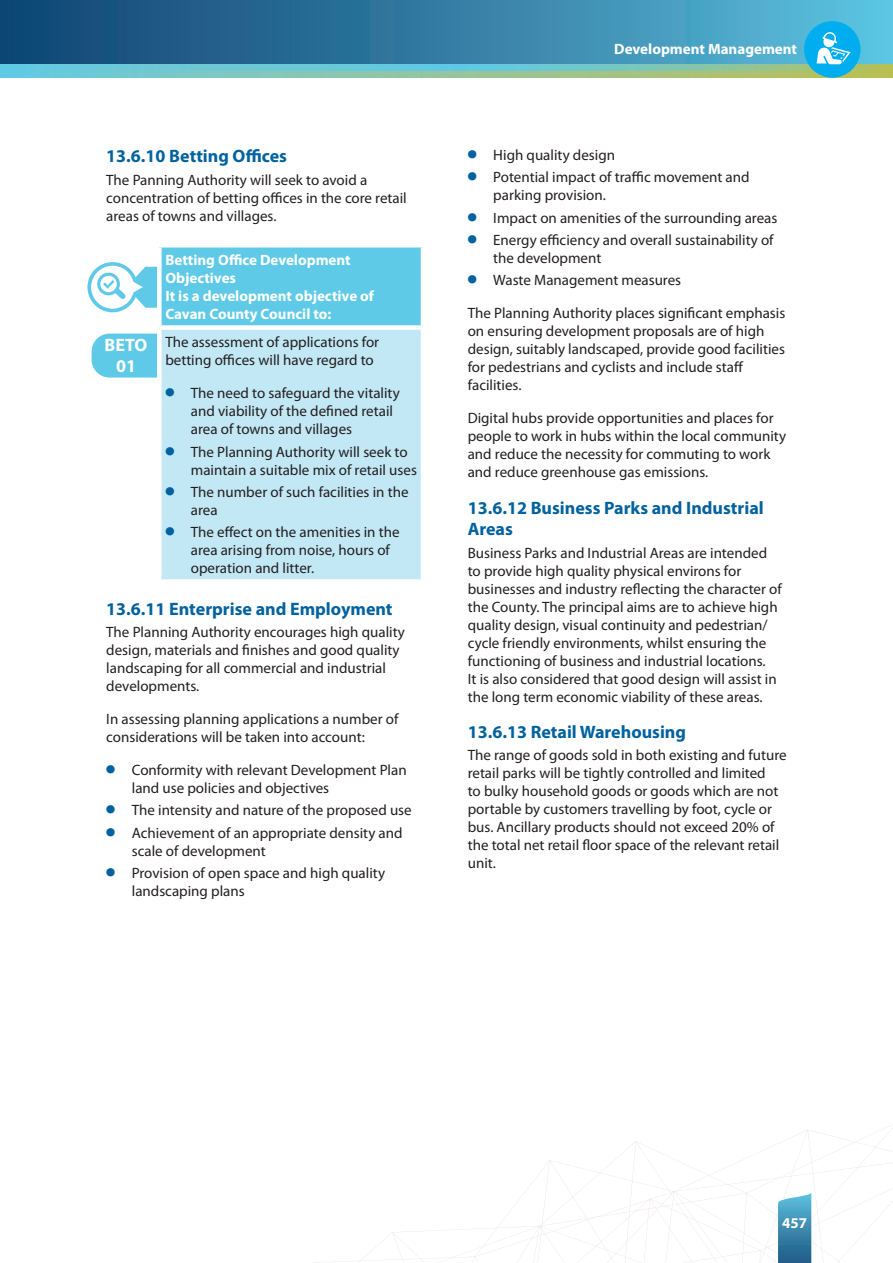
<style>
.page{position:relative;width:893px;height:1263px;background:#fff}
.page>*{position:absolute;margin:0;border:0;box-sizing:border-box;transform-origin:0 0}
.t1{font:700 18px/21.6px "Myriad Pro";color:#00629e}
.t2{font:700 18px/21.6px "Myriad Pro";color:#fff;text-align:center}
.t3{font:15px/18px "Myriad Pro";color:#231f20}
.t4{font:700 15px/18px "Myriad Pro";color:#fff}
</style>
<div class="page">
<svg style="left:343px;top:1124px;width:550px;height:139px"></svg>
<div style="left:92px;top:334px;width:88px;height:44px;background:#5ecae7;border-radius:18px"></div>
<svg style="left:87px;top:262px;width:70px;height:51px"></svg>
<div style="left:159px;top:245px;width:264px;height:83px;background:#5ecae7"></div>
<div style="left:159px;top:328px;width:264px;height:254px;background:#c2e7f5"></div>
<div style="left:157px;top:243px;width:268px;height:5px;background:#fff"></div>
<div style="left:157px;top:247px;width:5px;height:78px;background:#fff"></div>
<hr style="left:421px;top:247px;width:4px;height:78px;background:#fff">
<div style="left:157px;top:325px;width:268px;height:5px;background:#fff"></div>
<div style="left:157px;top:330px;width:5px;height:249px;background:#fff"></div>
<hr style="left:421px;top:330px;width:4px;height:249px;background:#fff">
<div style="left:157px;top:579px;width:268px;height:5px;background:#fff"></div>
<svg style="left:562px;top:1181px;width:331px;height:82px"></svg>
<div style="left:0;top:0;width:893px;height:64px;background:linear-gradient(to right,#0d406f,#5cc0dd)"></div>
<svg style="left:0;top:71px;width:893px;height:6px;background:#91c49f"></svg>
<svg style="left:0;top:64px;width:893px;height:7px;background:#73c7c6"></svg>
<div style="left:804px;top:21px;width:56px;height:57px;background:#00aeef;border-radius:50%"></div>
<svg style="left:817px;top:32px;width:34px;height:32px"></svg>
<p class="t1" style="left:106px;top:146px;width:182px">13.6.10 Betting Offices</p>
<p class="t3" style="left:106px;top:170px;width:302px">The Panning Authority will seek to avoid a concentration of betting offices in the core retail areas of towns and villages.</p>
<p class="t2" style="left:105px;top:334px;width:44px">BETO<br>01</p>
<p class="t4" style="left:165px;top:251px;width:210px">Betting Office Development<br>Objectives<br>It is a development objective of<br>Cavan County Council to:</p>
<p class="t3" style="left:165px;top:333px;width:215px">The assessment of applications for betting offices will have regard to</p>
<p class="t3" style="left:191px;top:384px;width:210px;text-indent:-26px"><sup>●</sup> The need to safeguard the vitality and viability of the defined retail area of towns and villages</p>
<p class="t3" style="left:191px;top:442px;width:228px;text-indent:-26px"><sup>●</sup> The Planning Authority will seek to maintain a suitable mix of retail uses</p>
<p class="t3" style="left:191px;top:483px;width:219px;text-indent:-26px"><sup>●</sup> The number of such facilities in the area</p>
<p class="t3" style="left:191px;top:523px;width:210px;text-indent:-26px"><sup>●</sup> The effect on the amenities in the area arising from noise, hours of operation and litter.</p>
<p class="t1" style="left:106px;top:598px;width:288px">13.6.11 Enterprise and Employment</p>
<p class="t3" style="left:106px;top:623px;width:300px">The Planning Authority encourages high quality design, materials and finishes and good quality landscaping for all commercial and industrial developments.</p>
<p class="t3" style="left:106px;top:710px;width:294px">In assessing planning applications a number of considerations will be taken into account:</p>
<p class="t3" style="left:132px;top:761px;width:276px;text-indent:-26px"><sup>●</sup> Conformity with relevant Development Plan land use policies and objectives</p>
<p class="t3" style="left:106px;top:801px;width:307px"><sup>●</sup> The intensity and nature of the proposed use</p>
<p class="t3" style="left:132px;top:823px;width:272px;text-indent:-26px"><sup>●</sup> Achievement of an appropriate density and scale of development</p>
<p class="t3" style="left:132px;top:864px;width:255px;text-indent:-26px"><sup>●</sup> Provision of open space and high quality landscaping plans</p>
<p class="t4" style="left:614px;top:40px;width:184px">Development Management</p>
<p class="t3" style="left:468px;top:146px;width:149px"><sup>●</sup> High quality design</p>
<p class="t3" style="left:493px;top:168px;width:258px;text-indent:-26px"><sup>●</sup> Potential impact of traffic movement and parking provision.</p>
<p class="t3" style="left:468px;top:208px;width:311px"><sup>●</sup> Impact on amenities of the surrounding areas</p>
<p class="t3" style="left:493px;top:231px;width:282px;text-indent:-26px"><sup>●</sup> Energy efficiency and overall sustainability of the development</p>
<p class="t3" style="left:468px;top:271px;width:215px"><sup>●</sup> Waste Management measures</p>
<p class="t3" style="left:468px;top:304px;width:319px">The Planning Authority places significant emphasis on ensuring development proposals are of high design, suitably landscaped, provide good facilities for pedestrians and cyclists and include staff facilities.</p>
<p class="t3" style="left:468px;top:409px;width:320px">Digital hubs provide opportunities and places for people to work in hubs within the local community and reduce the necessity for commuting to work and reduce greenhouse gas emissions.</p>
<p class="t1" style="left:468px;top:497px;width:298px">13.6.12 Business Parks and Industrial<br>Areas</p>
<p class="t3" style="left:468px;top:543px;width:316px">Business Parks and Industrial Areas are intended to provide high quality physical environs for businesses and industry reflecting the character of the County. The principal aims are to achieve high quality design, visual continuity and pedestrian/ cycle friendly environments, whilst ensuring the functioning of business and industrial locations.<br>It is also considered that good design will assist in the long term economic viability of these areas.</p>
<p class="t1" style="left:468px;top:722px;width:220px">13.6.13 Retail Warehousing</p>
<p class="t3" style="left:468px;top:746px;width:320px">The range of goods sold in both existing and future retail parks will be tightly controlled and limited<br>to bulky household goods or goods which are not portable by customers travelling by foot, cycle or bus. Ancillary products should not exceed 20% of the total net retail floor space of the relevant retail unit.</p>
<p class="t4" style="left:782px;top:1214px;width:26px">457</p>
</div>
